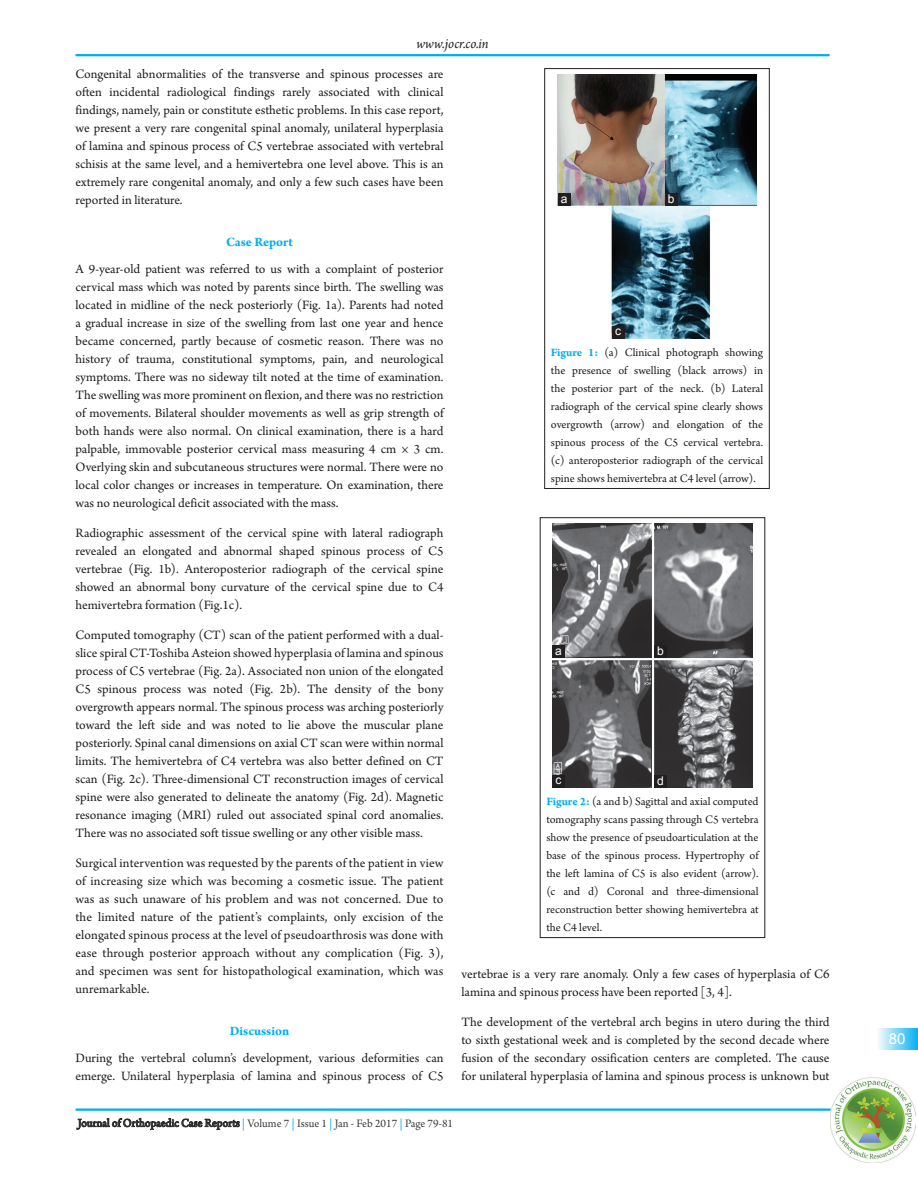
<style>
.page{position:relative;width:918px;height:1188px;background:#fff}
.page>*{position:absolute;margin:0;border:0;box-sizing:border-box;transform-origin:0 0}
.t1{font:italic 15px "Arno Pro";color:#231f20}
.t2{font:15px "Arial";color:#fff}
.TX{font:13.5px/18px "Arno Pro";color:#231f20;text-align:justify}
.t3{font:700 13.5px "Arno Pro";color:#00aeef}
.FGC{font:12px/18px "Arno Pro";color:#231f20;text-align:justify}
.RFV{font:12px "Arno Pro";color:#3e3e3f}
.LABEL{font:12px "Arial";color:#fff}
.s1{font-weight:700;color:#00aeef}
.s2{color:#00aeef}
</style>
<div class="page">
<hr style="left:75px;top:54px;width:755px;height:2px;background:#00aeef">
<div style="left:876px;top:1029px;width:42px;height:21px;background:linear-gradient(to right,#fffffe,#0db2ef)"></div>
<img style="left:831px;top:1077px;width:85px;height:85px">
<hr style="left:75px;top:1108px;width:756px;height:3px;background:#00aeef">
<svg style="left:76px;top:1118px;width:164px;height:12px"></svg>
<img style="left:558px;top:75px;width:198px;height:263px">
<div style="left:544px;top:68px;width:226px;height:421px;border:1px solid #231f20"></div>
<div style="left:558px;top:193px;width:12px;height:13px;background:#231f20"></div>
<div style="left:665px;top:193px;width:13px;height:13px;background:#231f20"></div>
<div style="left:612px;top:326px;width:12px;height:13px;background:#231f20"></div>
<img style="left:552px;top:524px;width:201px;height:263px">
<div style="left:552px;top:645px;width:13px;height:13px;background:#231f20"></div>
<div style="left:552px;top:775px;width:13px;height:12px;background:#231f20"></div>
<div style="left:654px;top:645px;width:13px;height:13px;background:#231f20"></div>
<div style="left:654px;top:775px;width:13px;height:13px;background:#231f20"></div>
<p class="t1" style="left:416px;top:35px;width:74px">www.jocr.co.in</p>
<p class="TX" style="left:75px;top:65px;width:370px">Congenital abnormalities of the transverse and spinous processes are often incidental radiological findings rarely associated with clinical findings, namely, pain or constitute esthetic problems. In this case report, we present a very rare congenital spinal anomaly, unilateral hyperplasia of lamina and spinous process of C5 vertebrae associated with vertebral schisis at the same level, and a hemivertebra one level above. This is an extremely rare congenital anomaly, and only a few such cases have been reported in literature.</p>
<h1 class="t3" style="left:226px;top:234px;width:68px">Case Report</h1>
<p class="TX" style="left:75px;top:260px;width:370px">A 9-year-old patient was referred to us with a complaint of posterior cervical mass which was noted by parents since birth. The swelling was located in midline of the neck posteriorly (Fig. 1a). Parents had noted a gradual increase in size of the swelling from last one year and hence became concerned, partly because of cosmetic reason. There was no history of trauma, constitutional symptoms, pain, and neurological symptoms. There was no sideway tilt noted at the time of examination.<br>The swelling was more prominent on flexion, and there was no restriction of movements. Bilateral shoulder movements as well as grip strength of both hands were also normal. On clinical examination, there is a hard palpable, immovable posterior cervical mass measuring 4 cm × 3 cm.<br>Overlying skin and subcutaneous structures were normal. There were no local color changes or increases in temperature. On examination, there was no neurological deficit associated with the mass.</p>
<p class="TX" style="left:75px;top:524px;width:370px">Radiographic assessment of the cervical spine with lateral radiograph revealed an elongated and abnormal shaped spinous process of C5 vertebrae (Fig. 1b). Anteroposterior radiograph of the cervical spine showed an abnormal bony curvature of the cervical spine due to C4 hemivertebra formation (Fig.1c).</p>
<p class="TX" style="left:75px;top:626px;width:370px">Computed tomography (CT) scan of the patient performed with a dual&shy;slice spiral CT-Toshiba Asteion showed hyperplasia of lamina and spinous process of C5 vertebrae (Fig. 2a). Associated non union of the elongated C5 spinous process was noted (Fig. 2b). The density of the bony overgrowth appears normal. The spinous process was arching posteriorly toward the left side and was noted to lie above the muscular plane posteriorly. Spinal canal dimensions on axial CT scan were within normal limits. The hemivertebra of C4 vertebra was also better defined on CT scan (Fig. 2c). Three-dimensional CT reconstruction images of cervical spine were also generated to delineate the anatomy (Fig. 2d). Magnetic resonance imaging (MRI) ruled out associated spinal cord anomalies.<br>There was no associated soft tissue swelling or any other visible mass.</p>
<p class="TX" style="left:75px;top:854px;width:370px">Surgical intervention was requested by the parents of the patient in view of increasing size which was becoming a cosmetic issue. The patient was as such unaware of his problem and was not concerned. Due to the limited nature of the patient’s complaints, only excision of the elongated spinous process at the level of pseudoarthrosis was done with ease through posterior approach without any complication (Fig. 3), and specimen was sent for histopathological examination, which was unremarkable.</p>
<h1 class="t3" style="left:230px;top:1023px;width:61px">Discussion</h1>
<p class="TX" style="left:75px;top:1049px;width:370px">During the vertebral column’s development, various deformities can emerge. Unilateral hyperplasia of lamina and spinous process of C5</p>
<p class="LABEL" style="left:561px;top:190px;width:8px">a</p>
<p class="LABEL" style="left:668px;top:190px;width:8px">b</p>
<p class="LABEL" style="left:615px;top:323px;width:7px">c</p>
<p class="FGC" style="left:551px;top:344px;width:214px"><span class="s1">Figure 1:</span> (a) Clinical photograph showing the presence of swelling (black arrows) in the posterior part of the neck. (b) Lateral radiograph of the cervical spine clearly shows overgrowth (arrow) and elongation of the spinous process of the C5 cervical vertebra. (c) anteroposterior radiograph of the cervical spine shows hemivertebra at C4 level (arrow).</p>
<p class="LABEL" style="left:555px;top:642px;width:8px">a</p>
<p class="LABEL" style="left:556px;top:772px;width:7px">c</p>
<p class="LABEL" style="left:657px;top:643px;width:8px">b</p>
<p class="LABEL" style="left:657px;top:772px;width:8px">d</p>
<p class="FGC" style="left:546px;top:793px;width:214px"><span class="s1">Figure 2:</span> (a and b) Sagittal and axial computed tomography scans passing through C5 vertebra show the presence of pseudoarticulation at the base of the spinous process. Hypertrophy of the left lamina of C5 is also evident (arrow). (c and d) Coronal and three-dimensional reconstruction better showing hemivertebra at the C4 level.</p>
<p class="TX" style="left:462px;top:965px;width:370px">vertebrae is a very rare anomaly. Only a few cases of hyperplasia of C6 lamina and spinous process have been reported [3, 4].</p>
<p class="TX" style="left:462px;top:1013px;width:370px">The development of the vertebral arch begins in utero during the third to sixth gestational week and is completed by the second decade where fusion of the secondary ossification centers are completed. The cause for unilateral hyperplasia of lamina and spinous process is unknown but</p>
<p class="RFV" style="left:78px;top:1116px;width:377px">Journal of Orthopaedic Case Reports <span class="s2">|</span> Volume 7 <span class="s2">|</span> Issue 1 <span class="s2">|</span> Jan - Feb 2017 <span class="s2">|</span> Page 79-81</p>
<p class="t2" style="left:889px;top:1028px;width:18px">80</p>
</div>
